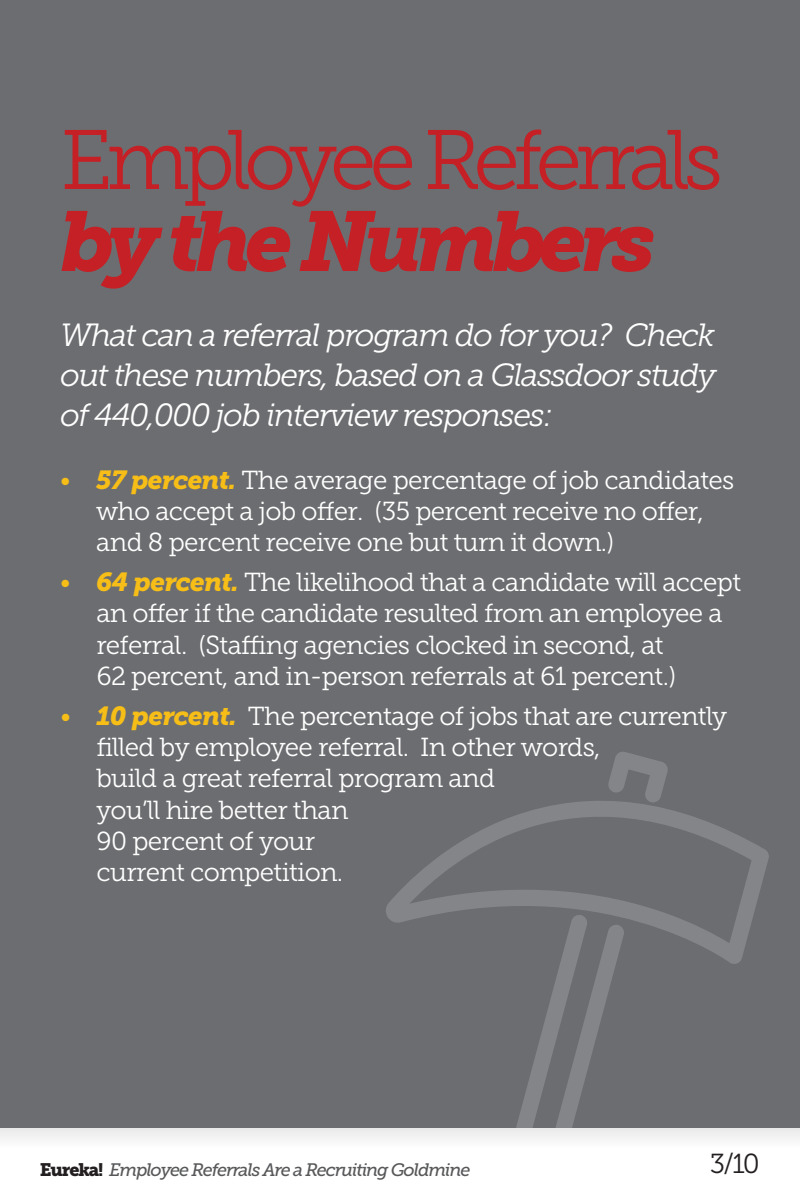
<style>
.page{position:relative;width:800px;height:1200px;background:#fff}
.page>*{position:absolute;margin:0;border:0;box-sizing:border-box;transform-origin:0 0}
.t1{font:84px "Museo Slab 300";letter-spacing:-.08em;color:#c42026}
.t2{font:italic 84px "Museo Slab 900";letter-spacing:-.08em;color:#c42026}
.t3{font:italic 32px/40px "Museo Slab 300";letter-spacing:-.045em;color:#fff;text-align:justify}
.t4{font:27.5px "Museo Slab 300";color:#231f20}
.t5{font:26px/31.2px "Museo Slab 300";letter-spacing:-.025em;color:#fff}
.t6{font:italic 18px "Museo Slab 500";letter-spacing:-.06em;color:#57585a}
.s1{color:#f7be17}
.s2{font-family:"Museo Slab 900";font-style:italic;color:#f7be17}
.s3{font-family:"Museo Slab 900";font-style:normal;color:#231f20}
</style>
<div class="page">
<div style="left:0;top:1128px;width:800px;height:20px;background:#f3f3f3"></div>
<div style="left:0;top:0;width:800px;height:1128px;background:#6c6d70"></div>
<svg style="left:386px;top:801px;width:383px;height:163px"></svg>
<svg style="left:499px;top:914px;width:126px;height:214px"></svg>
<svg style="left:607px;top:752px;width:62px;height:50px"></svg>
<h1 class="t1" style="left:60px;top:114px;width:664px">Employee Referrals</h1>
<h1 class="t2" style="left:60px;top:194px;width:597px">by the Numbers</h1>
<p class="t3" style="left:60px;top:315px;width:657px">What can a referral program do for you? Check out these numbers, based on a Glassdoor study of 440,000 job interview responses:</p>
<p class="t5" style="left:96px;top:464px;width:640px;text-indent:-36px"><span class="s1">•</span> <span class="s2">57 percent.</span> The average percentage of job candidates who accept a job offer. (35 percent receive no offer, and 8 percent receive one but turn it down.)</p>
<p class="t5" style="left:96px;top:567px;width:646px;text-indent:-36px"><span class="s1">•</span> <span class="s2">64 percent.</span> The likelihood that a candidate will accept an offer if the candidate resulted from an employee a referral. (Staffing agencies clocked in second, at<br>62 percent, and in-person referrals at 61 percent.)</p>
<p class="t5" style="left:96px;top:701px;width:632px;text-indent:-36px"><span class="s1">•</span> <span class="s2">10 percent.</span> The percentage of jobs that are currently filled by employee referral. In other words,<br>build a great referral program and<br>you’ll hire better than<br>90 percent of your<br>current competition.</p>
<p class="t6" style="left:40px;top:1160px;width:432px"><span class="s3">Eureka!</span> Employee Referrals Are a Recruiting Goldmine</p>
<p class="t4" style="left:710px;top:1149px;width:51px">3/10</p>
</div>
